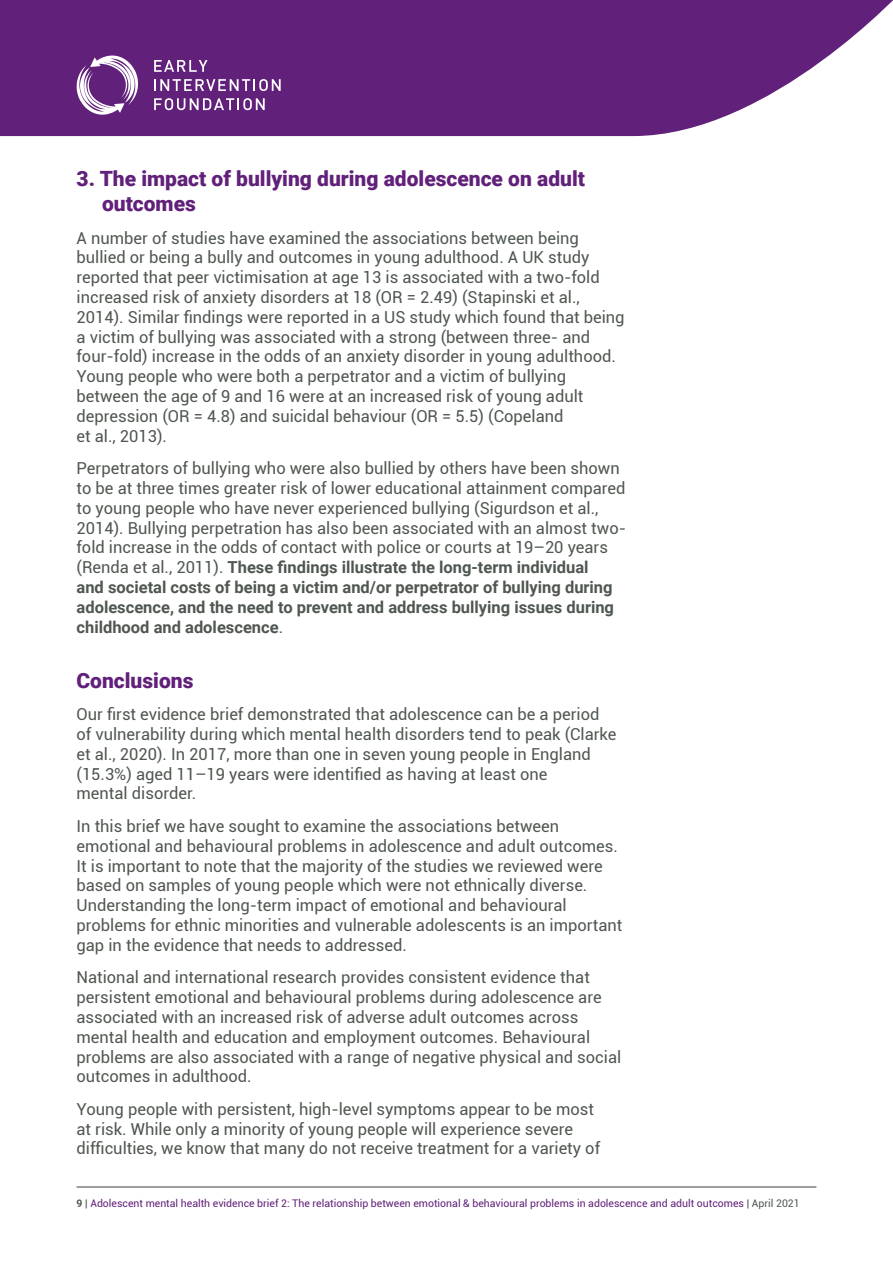
<style>
.page{position:relative;width:893px;height:1263px;background:#fff}
.page>*{position:absolute;margin:0;border:0;box-sizing:border-box;transform-origin:0 0}
.t1{font:900 21px/25.2px "Roboto";color:#61207a}
.t2{font:16.5px/19.8px "Roboto";color:#4f5750}
.t3{font:10.5px "Roboto";color:#61207a}
.s1{font-weight:700}
.s2{font-weight:700;color:#4f5750}
.s3{color:#4f5750}
</style>
<div class="page">
<hr style="left:77px;top:1186px;width:739px;height:1px;background:#4f5750">
<svg style="left:0;top:0;width:893px;height:136px;background:#723888"></svg>
<svg style="left:77px;top:56px;width:61px;height:59px"></svg>
<svg style="left:154px;top:60px;width:54px;height:12px"></svg>
<svg style="left:154px;top:79px;width:127px;height:12px"></svg>
<svg style="left:154px;top:98px;width:111px;height:12px"></svg>
<p class="t1" style="left:102px;top:165px;width:484px;text-indent:-26px">3. The impact of bullying during adolescence on adult outcomes</p>
<p class="t2" style="left:77px;top:227px;width:550px">A number of studies have examined the associations between being bullied or being a bully and outcomes in young adulthood. A UK study reported that peer victimisation at age 13 is associated with a two-fold increased risk of anxiety disorders at 18 (OR = 2.49) (Stapinski et al., 2014). Similar findings were reported in a US study which found that being a victim of bullying was associated with a strong (between three- and four-fold) increase in the odds of an anxiety disorder in young adulthood.<br>Young people who were both a perpetrator and a victim of bullying between the age of 9 and 16 were at an increased risk of young adult depression (OR = 4.8) and suicidal behaviour (OR = 5.5) (Copeland<br>et al., 2013).</p>
<p class="t2" style="left:77px;top:458px;width:551px">Perpetrators of bullying who were also bullied by others have been shown to be at three times greater risk of lower educational attainment compared to young people who have never experienced bullying (Sigurdson et al., 2014). Bullying perpetration has also been associated with an almost two&shy;fold increase in the odds of contact with police or courts at 19–20 years (Renda et al., 2011). <span class="s1">These findings illustrate the long-term individual<br>and societal costs of being a victim and/or perpetrator of bullying during adolescence, and the need to prevent and address bullying issues during childhood and adolescence</span>.</p>
<p class="t1" style="left:77px;top:667px;width:118px">Conclusions</p>
<p class="t2" style="left:77px;top:704px;width:541px">Our first evidence brief demonstrated that adolescence can be a period of vulnerability during which mental health disorders tend to peak (Clarke et al., 2020). In 2017, more than one in seven young people in England (15.3%) aged 11–19 years were identified as having at least one<br>mental disorder.</p>
<p class="t2" style="left:77px;top:815px;width:547px">In this brief we have sought to examine the associations between emotional and behavioural problems in adolescence and adult outcomes.<br>It is important to note that the majority of the studies we reviewed were based on samples of young people which were not ethnically diverse.<br>Understanding the long-term impact of emotional and behavioural problems for ethnic minorities and vulnerable adolescents is an important gap in the evidence that needs to addressed.</p>
<p class="t2" style="left:77px;top:967px;width:546px">National and international research provides consistent evidence that persistent emotional and behavioural problems during adolescence are associated with an increased risk of adverse adult outcomes across mental health and education and employment outcomes. Behavioural problems are also associated with a range of negative physical and social outcomes in adulthood.</p>
<p class="t2" style="left:77px;top:1098px;width:525px">Young people with persistent, high-level symptoms appear to be most at risk. While only a minority of young people will experience severe difficulties, we know that many do not receive treatment for a variety of</p>
<p class="t3" style="left:77px;top:1196px;width:725px"><span class="s2">9</span> <span class="s3">|</span> Adolescent mental health evidence brief 2: The relationship between emotional &amp; behavioural problems in adolescence and adult outcomes <span class="s3">| April 2021</span></p>
</div>
